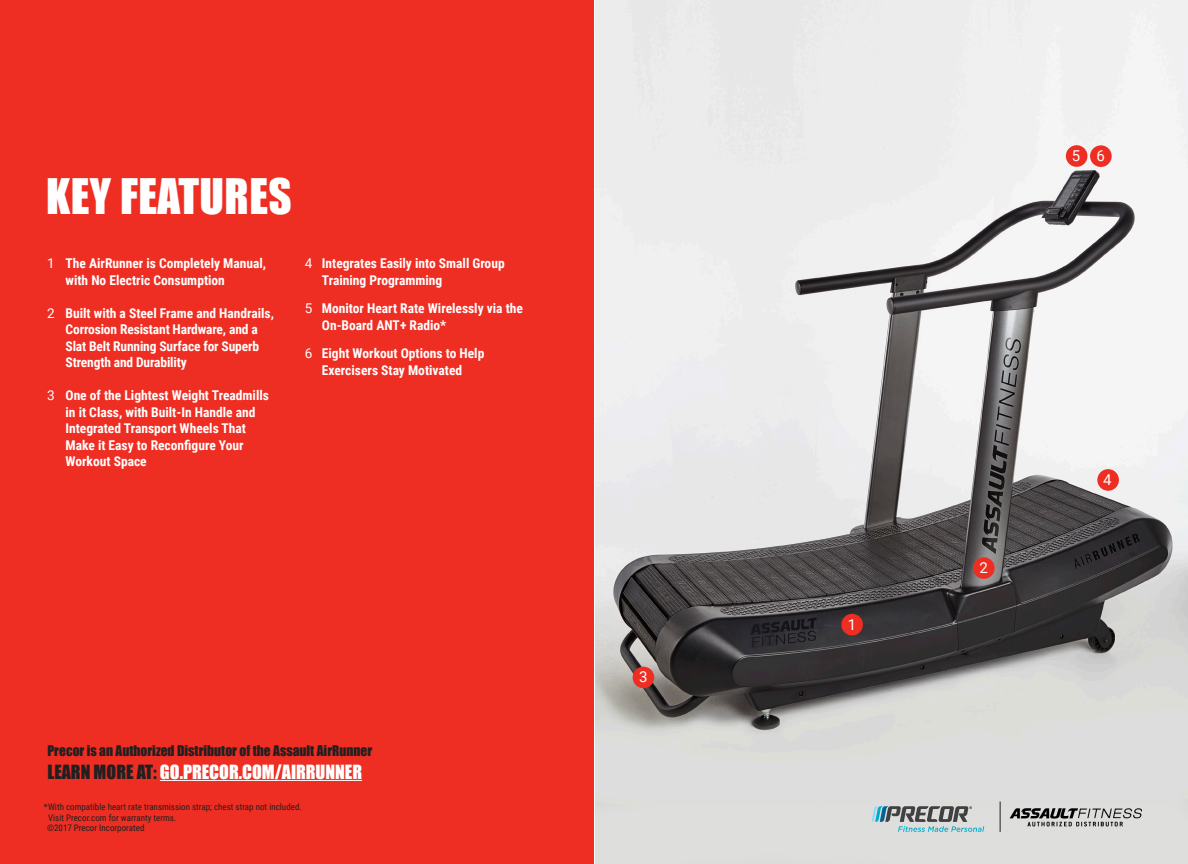
<style>
.page{position:relative;width:1188px;height:864px;background:#fff}
.page>*{position:absolute;margin:0;border:0;box-sizing:border-box;transform-origin:0 0}
.PARAGRAPH_STYLE{font:45px "Impact";letter-spacing:.01em;color:#fff}
.t1{font:18px "Impact";color:#fff}
.Roboto_Reg{font:15px "Roboto";color:#fff}
.t2{font:700 13.5px/16.5px "Roboto Condensed";color:#fff}
.t3{font:13.5px "Impact";color:#231f20}
.Roboto_Reg-2{font:13.5px "Roboto";color:#fff}
.t4{font:9px "Roboto Condensed";color:#231f20}
.s1{color:#231f20}
</style>
<div class="page">
<img style="left:596px;top:0;width:592px;height:806px">
<img style="left:948px;top:778px;width:219px;height:86px">
<svg style="left:872px;top:806px;width:112px;height:26px;background:#9dadb0"></svg>
<hr style="left:1000px;top:802px;width:1px;height:30px;background:#231f20">
<div style="left:841px;top:614px;width:22px;height:21px;background:#ee2e22;border-radius:50%"></div>
<div style="left:973px;top:557px;width:22px;height:22px;background:#ee2e22;border-radius:50%"></div>
<div style="left:1097px;top:469px;width:22px;height:22px;background:#ee2e22;border-radius:50%"></div>
<div style="left:633px;top:667px;width:21px;height:21px;background:#ee2e22;border-radius:50%"></div>
<div style="left:1066px;top:145px;width:21px;height:22px;background:#ee2e22;border-radius:50%"></div>
<div style="left:1090px;top:145px;width:22px;height:22px;background:#ee2e22;border-radius:50%"></div>
<div style="left:0;top:0;width:594px;height:864px;background:#ee2e22"></div>
<hr style="left:160px;top:780px;width:202px;height:1px;background:#fff">
<p class="PARAGRAPH_STYLE" style="left:46px;top:168px;width:247px">KEY FEATURES</p>
<p class="Roboto_Reg-2" style="left:47px;top:254px;width:9px">1</p>
<p class="Roboto_Reg-2" style="left:47px;top:304px;width:9px">2</p>
<p class="Roboto_Reg-2" style="left:47px;top:386px;width:9px">3</p>
<p class="t2" style="left:66px;top:255px;width:202px">The AirRunner is Completely Manual, with No Electric Consumption</p>
<p class="t2" style="left:66px;top:304px;width:210px">Built with a Steel Frame and Handrails, Corrosion Resistant Hardware, and a Slat Belt Running Surface for Superb Strength and Durability</p>
<p class="t2" style="left:66px;top:387px;width:205px">One of the Lightest Weight Treadmills in it Class, with Built-In Handle and<br>Integrated Transport Wheels That<br>Make it Easy to Reconfigure Your<br>Workout Space</p>
<p class="Roboto_Reg-2" style="left:305px;top:254px;width:9px">4</p>
<p class="Roboto_Reg-2" style="left:305px;top:299px;width:9px">5</p>
<p class="Roboto_Reg-2" style="left:305px;top:344px;width:9px">6</p>
<p class="t2" style="left:322px;top:255px;width:184px">Integrates Easily into Small Group<br>Training Programming</p>
<p class="t2" style="left:322px;top:300px;width:203px">Monitor Heart Rate Wirelessly via the<br>On-Board ANT+ Radio*</p>
<p class="t2" style="left:322px;top:345px;width:164px">Eight Workout Options to Help<br>Exercisers Stay Motivated</p>
<p class="t3" style="left:48px;top:742px;width:326px">Precor is an Authorized Distributor of the Assault AirRunner</p>
<p class="t1" style="left:48px;top:760px;width:316px"><span class="s1">LEARN MORE AT:</span> GO.PRECOR.COM/AIRRUNNER</p>
<p class="t4" style="left:44px;top:801px;width:260px">*With compatible heart rate transmission strap; chest strap not included.</p>
<p class="t4" style="left:48px;top:811px;width:130px">Visit Precor.com for warranty terms.</p>
<p class="t4" style="left:47px;top:822px;width:99px">©2017 Precor Incorporated</p>
<p class="Roboto_Reg" style="left:639px;top:667px;width:10px">3</p>
<p class="Roboto_Reg" style="left:848px;top:614px;width:10px">1</p>
<p class="Roboto_Reg" style="left:1072px;top:145px;width:10px">5</p>
<p class="Roboto_Reg" style="left:1096px;top:145px;width:10px">6</p>
<p class="Roboto_Reg" style="left:979px;top:557px;width:10px">2</p>
<p class="Roboto_Reg" style="left:1103px;top:470px;width:10px">4</p>
</div>
